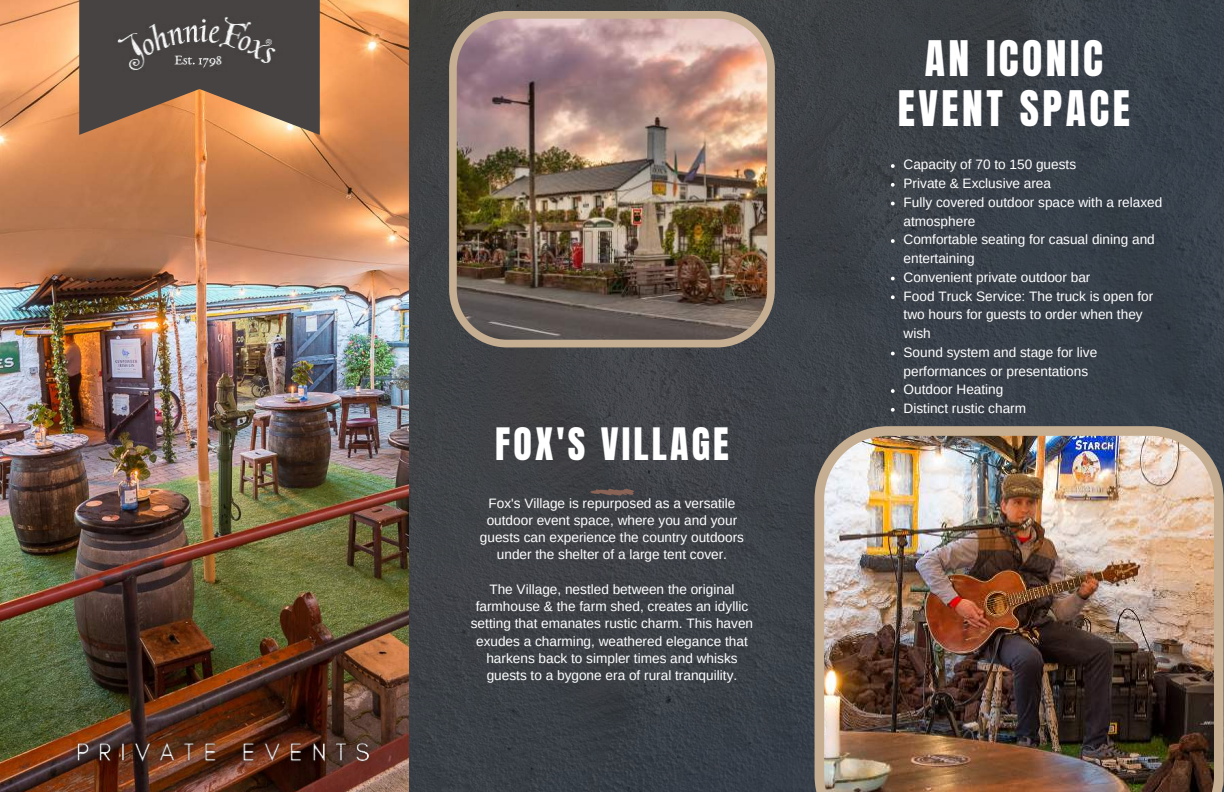
<style>
.page{position:relative;width:1224px;height:792px;background:#fff}
.page>*{position:absolute;margin:0;border:0;box-sizing:border-box;transform-origin:0 0}
.t1{font:41.7px/50.2px "Anton";letter-spacing:.085em;color:#fff;text-align:center}
.t2{font:38px "Anton";letter-spacing:.085em;color:#fff}
.t3{font:13.6px/18.8px "Arimo";color:#fff;text-align:center}
</style>
<div class="page">
<img style="left:408px;top:0;width:816px;height:792px">
<img style="left:449px;top:11px;width:326px;height:336px">
<svg style="left:590px;top:489px;width:44px;height:7px"></svg>
<img style="left:0;top:0;width:408px;height:792px">
<img style="left:66px;top:728px;width:323px;height:51px">
<svg style="left:79px;top:0;width:241px;height:135px;background:#81634d"></svg>
<img style="left:106px;top:0;width:179px;height:96px">
<svg style="left:891px;top:164px;width:4px;height:4px"></svg>
<svg style="left:891px;top:183px;width:4px;height:4px"></svg>
<svg style="left:891px;top:202px;width:4px;height:3px"></svg>
<svg style="left:891px;top:239px;width:4px;height:4px"></svg>
<svg style="left:891px;top:277px;width:4px;height:3px"></svg>
<svg style="left:891px;top:295px;width:4px;height:4px"></svg>
<svg style="left:891px;top:352px;width:4px;height:3px"></svg>
<svg style="left:891px;top:389px;width:4px;height:4px"></svg>
<svg style="left:891px;top:408px;width:4px;height:4px"></svg>
<img style="left:815px;top:426px;width:409px;height:366px">
<h2 class="t2" style="left:495px;top:424px;width:235px">FOX'S VILLAGE</h2>
<p class="t3" style="left:480px;top:494px;width:266px;line-height:17.2px">Fox's Village is repurposed as a versatile outdoor event space, where you and your guests can experience the country outdoors under the shelter of a large tent cover.</p>
<p class="t3" style="left:471px;top:581px;width:284px;line-height:17.2px">The Village, nestled between the original farmhouse &amp; the farm shed, creates an idyllic setting that emanates rustic charm. This haven exudes a charming, weathered elegance that harkens back to simpler times and whisks guests to a bygone era of rural tranquility.</p>
<h1 class="t1" style="left:898px;top:37px;width:233px">AN ICONIC<br>EVENT SPACE</h1>
<p class="t3" style="left:904px;top:155px;width:260px;text-align:left">Capacity of 70 to 150 guests<br>Private &amp; Exclusive area<br>Fully covered outdoor space with a relaxed atmosphere<br>Comfortable seating for casual dining and entertaining<br>Convenient private outdoor bar<br>Food Truck Service: The truck is open for two hours for guests to order when they wish<br>Sound system and stage for live performances or presentations<br>Outdoor Heating<br>Distinct rustic charm</p>
</div>
